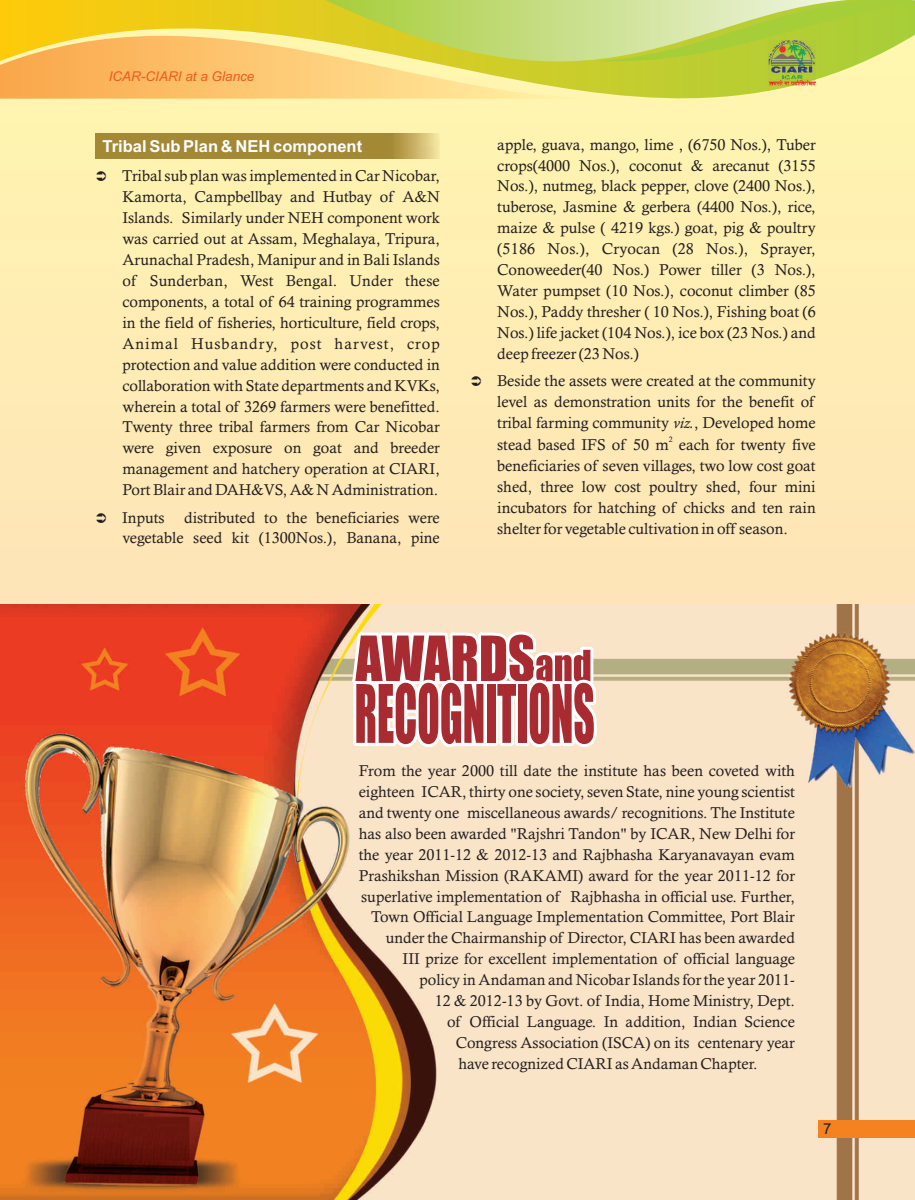
<style>
.page{position:relative;width:915px;height:1200px;background:#fff}
.page>*{position:absolute;margin:0;border:0;box-sizing:border-box;transform-origin:0 0}
.t1{font:700 16.5px "Arial";color:#fff}
.t2{font:15.75px/20.9px "Calisto";color:#231f20;text-align:justify}
.t3{font:15px "Arial";color:#231f20}
.t4{font:italic 13.5px "Arial";color:#f15921}
.t5{font:7.8px "Calisto";color:#231f20}
.s1{font-style:italic}
</style>
<div class="page">
<div style="left:0;top:0;width:914px;height:1199px;background:#feecb4"></div>
<svg style="left:0;top:0;width:440px;height:159px"></svg>
<svg style="left:325px;top:0;width:589px;height:132px"></svg>
<img style="left:768px;top:40px;width:47px;height:46px">
<img style="left:0;top:604px;width:914px;height:595px">
<div style="left:818px;top:1119px;width:96px;height:17px;background:#f58220"></div>
<svg style="left:352px;top:631px;width:244px;height:116px;background:#c87a7b"></svg>
<p class="t4" style="left:109px;top:71px;width:147px">ICAR-CIARI at a Glance</p>
<p class="t1" style="left:102px;top:140px;width:261px">Tribal Sub Plan &amp; NEH component</p>
<p class="t2" style="left:122px;top:167px;width:319px">Tribal sub plan was implemented in Car Nicobar, Kamorta, Campbellbay and Hutbay of A&amp;N Islands. Similarly under NEH component work was carried out at Assam, Meghalaya, Tripura, Arunachal Pradesh, Manipur and in Bali Islands of Sunderban, West Bengal. Under these components, a total of 64 training programmes in the field of fisheries, horticulture, field crops, Animal Husbandry, post harvest, crop protection and value addition were conducted in collaboration with State departments and KVKs, wherein a total of 3269 farmers were benefitted.<br>Twenty three tribal farmers from Car Nicobar were given exposure on goat and breeder management and hatchery operation at CIARI, Port Blair and DAH&amp;VS, A&amp; N Administration.</p>
<p class="t2" style="left:122px;top:508px;width:319px">Inputs distributed to the beneficiaries were vegetable seed kit (1300Nos.), Banana, pine</p>
<p class="t2" style="left:497px;top:135px;width:320px">apple, guava, mango, lime , (6750 Nos.), Tuber crops(4000 Nos.), coconut &amp; arecanut (3155<br>Nos.), nutmeg, black pepper, clove (2400 Nos.), tuberose, Jasmine &amp; gerbera (4400 Nos.), rice, maize &amp; pulse ( 4219 kgs.) goat, pig &amp; poultry (5186 Nos.), Cryocan (28 Nos.), Sprayer, Conoweeder(40 Nos.) Power tiller (3 Nos.), Water pumpset (10 Nos.), coconut climber (85<br>Nos.), Paddy thresher ( 10 Nos.), Fishing boat (6<br>Nos.) life jacket (104 Nos.), ice box (23 Nos.) and deep freezer (23 Nos.)</p>
<p class="t2" style="left:497px;top:372px;width:320px">Beside the assets were created at the community level as demonstration units for the benefit of tribal farming community <span class="s1">viz.</span>, Developed home</p>
<p class="t5" style="left:668px;top:436px;width:6px">2</p>
<p class="t2" style="left:497px;top:435px;width:320px">stead based IFS of 50 m each for twenty five beneficiaries of seven villages, two low cost goat shed, three low cost poultry shed, four mini incubators for hatching of chicks and ten rain shelter for vegetable cultivation in off season.</p>
<p class="t2" style="left:358px;top:761px;width:437px">From the year 2000 till date the institute has been coveted with</p>
<p class="t2" style="left:358px;top:782px;width:437px">eighteen ICAR, thirty one society, seven State, nine young scientist</p>
<p class="t2" style="left:358px;top:803px;width:437px">and twenty one miscellaneous awards/ recognitions. The Institute</p>
<p class="t2" style="left:358px;top:824px;width:437px">has also been awarded "Rajshri Tandon" by ICAR, New Delhi for</p>
<p class="t2" style="left:358px;top:845px;width:437px">the year 2011-12 &amp; 2012-13 and Rajbhasha Karyanavayan evam</p>
<p class="t2" style="left:358px;top:866px;width:437px">Prashikshan Mission (RAKAMI) award for the year 2011-12 for</p>
<p class="t2" style="left:361px;top:886px;width:435px">superlative implementation of Rajbhasha in official use. Further,</p>
<p class="t2" style="left:371px;top:907px;width:425px">Town Official Language Implementation Committee, Port Blair</p>
<p class="t2" style="left:385px;top:928px;width:410px">under the Chairmanship of Director, CIARI has been awarded</p>
<p class="t2" style="left:402px;top:949px;width:393px">III prize for excellent implementation of official language</p>
<p class="t2" style="left:419px;top:970px;width:377px">policy in Andaman and Nicobar Islands for the year 2011-</p>
<p class="t2" style="left:434px;top:991px;width:361px">12 &amp; 2012-13 by Govt. of India, Home Ministry, Dept.</p>
<p class="t2" style="left:447px;top:1012px;width:349px">of Official Language. In addition, Indian Science</p>
<p class="t2" style="left:455px;top:1033px;width:340px">Congress Association (ISCA) on its centenary year</p>
<p class="t2" style="left:458px;top:1054px;width:300px">have recognized CIARI as Andaman Chapter.</p>
<p class="t3" style="left:822px;top:1122px;width:10px">7</p>
</div>
